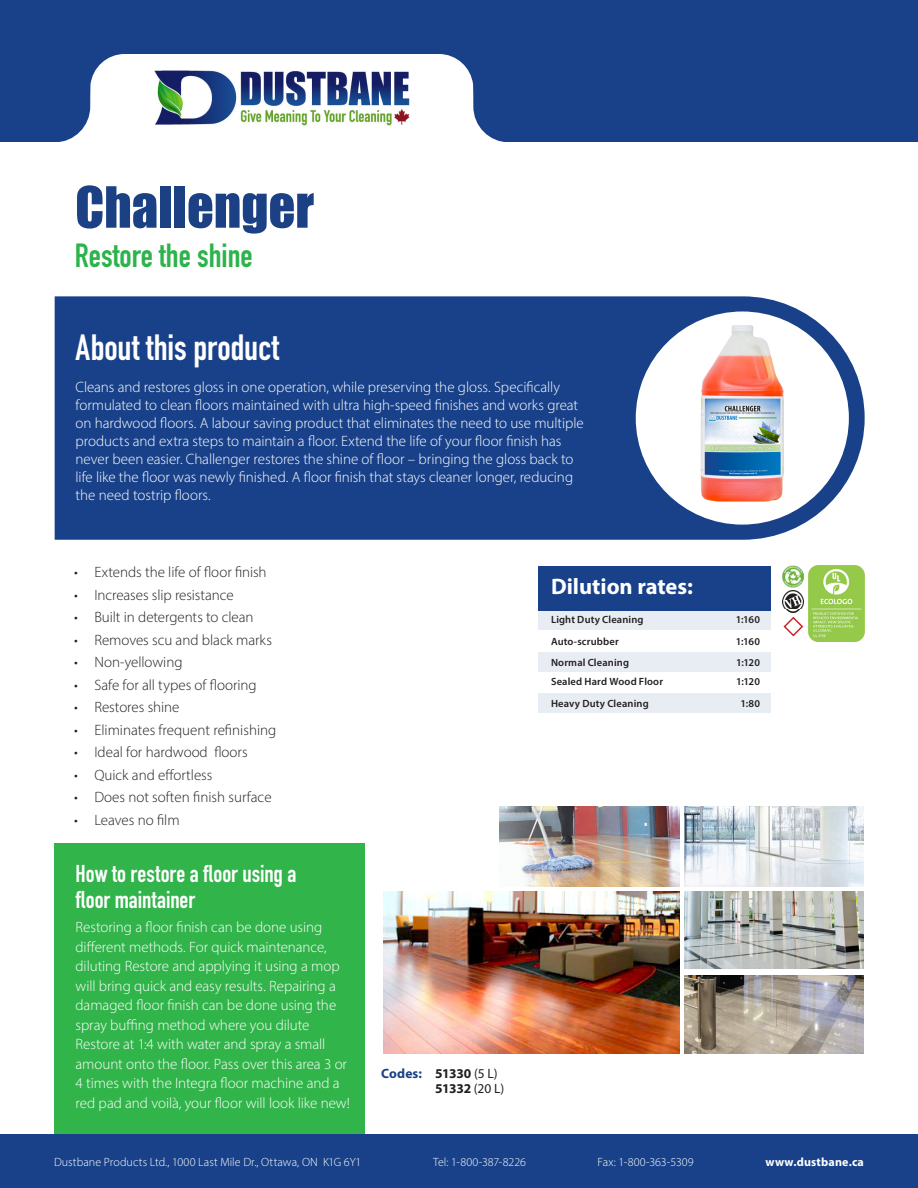
<style>
.page{position:relative;width:918px;height:1188px;background:#fff}
.page>*{position:absolute;margin:0;border:0;box-sizing:border-box;transform-origin:0 0}
.t1{font:52.5px "Impact";color:#1b4184}
.t2{font:700 36px "DIN Condensed";letter-spacing:-.005em;color:#fff}
.t3{font:700 33px "DIN Condensed";color:#2cb34a}
.t4{font:700 24px/25.5px "DIN Condensed";color:#fff}
.t5{font:700 22.5px "Myriad Pro";color:#fff}
.t6{font:300 15px/19.5px "Myriad Pro";letter-spacing:-.005em;color:#fff}
.t7{font:300 15px "Myriad Pro";color:#231f20}
.t8{font:700 13.5px "Myriad Pro";letter-spacing:-.025em;color:#231f20}
.t9{font:700 13.5px "Myriad Pro";letter-spacing:.01em;color:#1b4184}
.t10{font:300 12px "Myriad Pro";letter-spacing:.005em;color:#fff}
.t11{font:700 12px "Myriad Pro";letter-spacing:.015em;color:#fff}
.t12{font:600 10.5px "Myriad Pro";letter-spacing:.015em;color:#231f20}
.s1{font-weight:400}
</style>
<div class="page">
<div style="left:54px;top:843px;width:310px;height:291px;background:#31b44a"></div>
<div style="left:0;top:0;width:918px;height:142px;background:#184189"></div>
<div style="left:0;top:1134px;width:918px;height:54px;background:#184189"></div>
<div style="left:55px;top:296px;width:810px;height:244px;background:#184189"></div>
<svg style="left:60px;top:54px;width:444px;height:88px"></svg>
<img style="left:155px;top:70px;width:254px;height:55px">
<div style="left:636px;top:311px;width:213px;height:214px;background:#fff;border-radius:50%"></div>
<img style="left:384px;top:892px;width:295px;height:162px">
<div style="left:538px;top:566px;width:233px;height:44px;background:#184189"></div>
<div style="left:538px;top:610px;width:233px;height:20px;background:#e8ecf3"></div>
<div style="left:538px;top:693px;width:233px;height:20px;background:#e8ecf3"></div>
<div style="left:538px;top:652px;width:233px;height:20px;background:#e8ecf3"></div>
<img style="left:809px;top:565px;width:55px;height:76px">
<img style="left:782px;top:591px;width:22px;height:21px">
<img style="left:783px;top:565px;width:20px;height:23px">
<img style="left:653px;top:313px;width:190px;height:202px">
<div style="left:784px;top:617px;width:19px;height:19px;border:2px solid #d1232a;border-radius:50%"></div>
<img style="left:500px;top:807px;width:180px;height:80px">
<img style="left:685px;top:807px;width:179px;height:80px">
<img style="left:685px;top:892px;width:179px;height:77px">
<img style="left:685px;top:975px;width:179px;height:79px">
<p class="t1" style="left:75px;top:166px;width:240px">Challenger</p>
<p class="t3" style="left:75px;top:233px;width:179px">Restore the shine</p>
<p class="t2" style="left:76px;top:323px;width:205px">About this product</p>
<p class="t6" style="left:76px;top:377px;width:510px;line-height:18px">Cleans and restores gloss in one operation, while preserving the gloss. Specifically formulated to clean floors maintained with ultra high-speed finishes and works great on hardwood floors. A labour saving product that eliminates the need to use multiple</p>
<p class="t6" style="left:76px;top:431px;width:499px;line-height:18px">products and extra steps to maintain a floor. Extend the life of your floor finish has never been easier. Challenger restores the shine of floor – bringing the gloss back to life like the floor was newly finished. A floor finish that stays cleaner longer, reducing the need tostrip floors.</p>
<p class="t7" style="left:74px;top:563px;width:194px">• Extends the life of floor finish</p>
<p class="t7" style="left:74px;top:586px;width:161px">• Increases slip resistance</p>
<p class="t7" style="left:74px;top:608px;width:181px">• Built in detergents to clean</p>
<p class="t7" style="left:74px;top:631px;width:199px">• Removes scu and black marks</p>
<p class="t7" style="left:74px;top:653px;width:110px">• Non-yellowing</p>
<p class="t7" style="left:74px;top:676px;width:184px">• Safe for all types of flooring</p>
<p class="t7" style="left:74px;top:698px;width:107px">• Restores shine</p>
<p class="t7" style="left:74px;top:721px;width:204px">• Eliminates frequent refinishing</p>
<p class="t7" style="left:74px;top:743px;width:175px">• Ideal for hardwood floors</p>
<p class="t7" style="left:74px;top:766px;width:140px">• Quick and effortless</p>
<p class="t7" style="left:74px;top:788px;width:199px">• Does not soften finish surface</p>
<p class="t7" style="left:74px;top:811px;width:107px">• Leaves no film</p>
<p class="t4" style="left:76px;top:861px;width:222px">How to restore a floor using a floor maintainer</p>
<p class="t6" style="left:76px;top:918px;width:266px">Restoring a floor finish can be done using different methods. For quick maintenance, diluting Restore and applying it using a mop will bring quick and easy results. Repairing a damaged floor finish can be done using the</p>
<p class="t6" style="left:76px;top:1015px;width:276px">spray buffing method where you dilute Restore at 1:4 with water and spray a small amount onto the floor. Pass over this area 3 or 4 times with the Integra floor machine and a red pad and voilà, your floor will look like new!</p>
<p class="t9" style="left:381px;top:1065px;width:42px">Codes:</p>
<p class="t8" style="left:435px;top:1065px;width:64px">51330 <span class="s1">(5 L)</span></p>
<p class="t8" style="left:435px;top:1080px;width:71px">51332 <span class="s1">(20 L)</span></p>
<p class="t5" style="left:551px;top:571px;width:143px">Dilution rates:</p>
<p class="t12" style="left:551px;top:613px;width:94px">Light Duty Cleaning</p>
<p class="t12" style="left:551px;top:635px;width:69px">Auto-scrubber</p>
<p class="t12" style="left:551px;top:656px;width:79px">Normal Cleaning</p>
<p class="t12" style="left:551px;top:697px;width:99px">Heavy Duty Cleaning</p>
<p class="t12" style="left:551px;top:675px;width:114px">Sealed Hard Wood Floor</p>
<p class="t12" style="left:736px;top:613px;width:26px">1:160</p>
<p class="t12" style="left:736px;top:635px;width:26px">1:160</p>
<p class="t12" style="left:736px;top:656px;width:25px">1:120</p>
<p class="t12" style="left:741px;top:697px;width:21px">1:80</p>
<p class="t12" style="left:736px;top:675px;width:25px">1:120</p>
<p class="t10" style="left:54px;top:1154px;width:309px">Dustbane Products Ltd., 1000 Last Mile Dr., Ottawa, ON K1G 6Y1</p>
<p class="t10" style="left:433px;top:1154px;width:94px">Tel: 1-800-387-8226</p>
<p class="t10" style="left:598px;top:1154px;width:98px">Fax: 1-800-363-5309</p>
<p class="t11" style="left:765px;top:1154px;width:100px">www.dustbane.ca</p>
</div>
